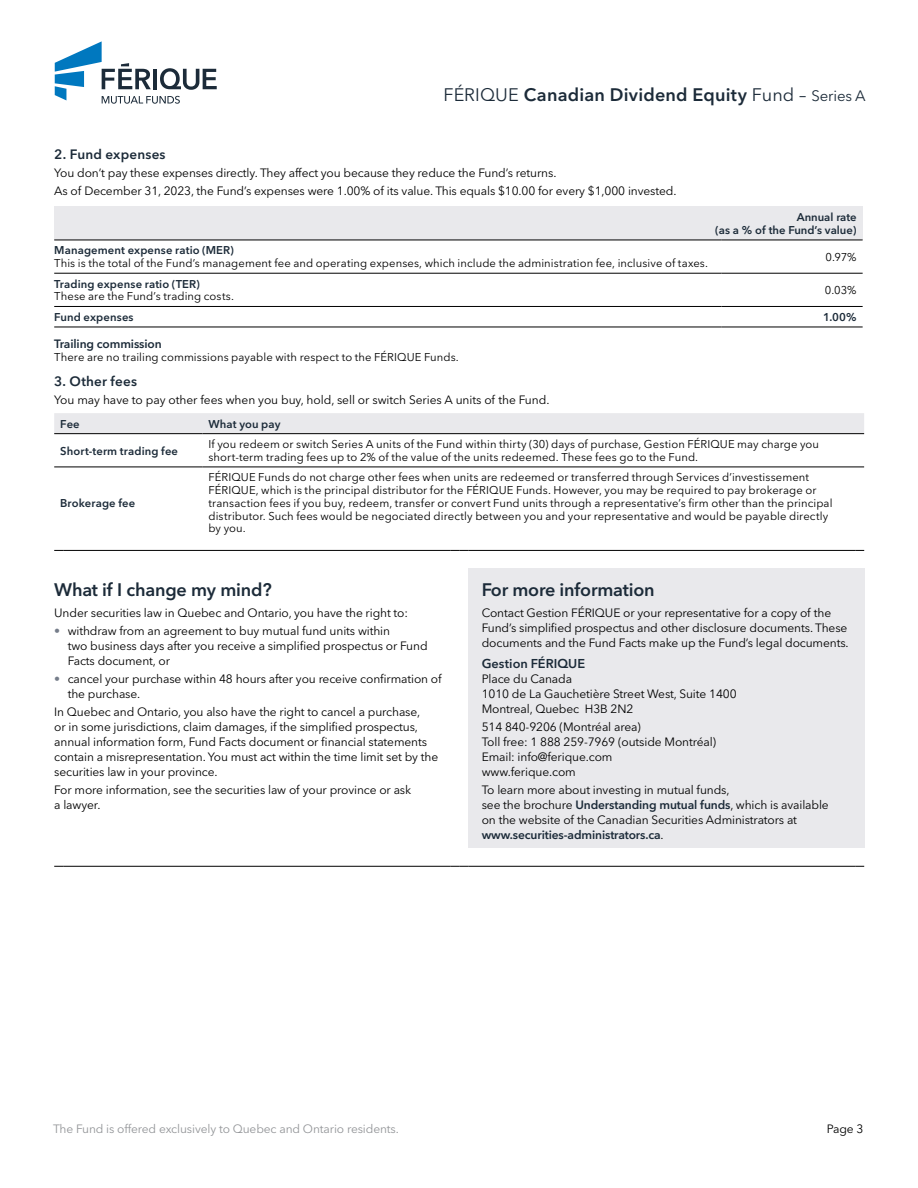
<style>
.page{position:relative;width:918px;height:1188px;background:#fff}
.page>*{position:absolute;margin:0;border:0;box-sizing:border-box;transform-origin:0 0}
.t1{font:600 18px "Avenir Next LT Pro";letter-spacing:.01em;color:#1c2b39}
.t2{font:600 18px "Avenir Next LT Pro";letter-spacing:-.01em;color:#1c2b39}
.t3{font:600 13.5px "Avenir Next LT Pro";letter-spacing:.015em;color:#1c2b39}
.t4{font:600 12.75px "Avenir Next LT Pro";letter-spacing:.005em;color:#1c2b39}
.t5{font:12px/15px "Avenir Next LT Pro";letter-spacing:-.01em;color:#000}
.t6{font:12px "Avenir Next LT Pro";letter-spacing:-.01em;color:#939598}
.t7{font:600 12px "Avenir Next LT Pro";letter-spacing:-.01em;color:#1c2b39}
.t8{font:11.25px/12.8px "Avenir Next LT Pro";letter-spacing:.01em;color:#000}
.t9{font:600 11.25px/12.8px "Avenir Next LT Pro";letter-spacing:.01em;color:#1c2b39;text-align:right}
.s1{font-weight:400}
.s2{font-weight:400;font-size:15px}
.s3{color:#757d8a}
.s4{font-weight:600;color:#1c2b39}
</style>
<div class="page">
<svg style="left:55px;top:41px;width:162px;height:63px"></svg>
<div style="left:468px;top:568px;width:396px;height:280px;background:#e9e9ec"></div>
<hr style="left:63px;top:550px;width:387px;height:1px;background:#000">
<svg style="left:450px;top:550px;width:18px;height:1px"></svg>
<hr style="left:468px;top:550px;width:387px;height:1px;background:#000">
<hr style="left:63px;top:866px;width:387px;height:1px;background:#000">
<svg style="left:450px;top:866px;width:18px;height:1px"></svg>
<hr style="left:468px;top:866px;width:387px;height:1px;background:#000">
<div style="left:54px;top:207px;width:809px;height:33px;background:#e9e9ec"></div>
<hr style="left:54px;top:240px;width:668px;height:1px;background:#000">
<hr style="left:722px;top:240px;width:141px;height:1px;background:#000">
<hr style="left:54px;top:273px;width:668px;height:1px;background:#000">
<hr style="left:722px;top:273px;width:141px;height:1px;background:#000">
<hr style="left:54px;top:306px;width:668px;height:1px;background:#000">
<hr style="left:722px;top:306px;width:141px;height:1px;background:#000">
<hr style="left:54px;top:327px;width:668px;height:1px;background:#000">
<hr style="left:722px;top:327px;width:141px;height:1px;background:#000">
<div style="left:54px;top:413px;width:810px;height:20px;background:#e9e9ec"></div>
<hr style="left:54px;top:433px;width:149px;height:1px;background:#000">
<hr style="left:203px;top:433px;width:661px;height:1px;background:#000">
<hr style="left:54px;top:467px;width:149px;height:1px;background:#000">
<hr style="left:203px;top:467px;width:661px;height:1px;background:#000">
<h1 class="t1" style="left:444px;top:84px;width:424px"><span class="s1">FÉRIQUE</span> Canadian Dividend Equity <span class="s1">Fund –</span> <span class="s2">Series A</span></h1>
<p class="t3" style="left:54px;top:146px;width:113px">2. Fund expenses</p>
<p class="t5" style="left:54px;top:164px;width:624px;line-height:18px">You don’t pay these expenses directly. They affect you because they reduce the Fund’s returns.<br>As of December 31, 2023, the Fund’s expenses were 1.00% of its value. This equals $10.00 for every $1,000 invested.</p>
<p class="t9" style="left:54px;top:244px;width:181px">Management expense ratio (MER)</p>
<p class="t8" style="left:54px;top:257px;width:655px">This is the total of the Fund’s management fee and operating expenses, which include the administration fee, inclusive of taxes.</p>
<p class="t9" style="left:54px;top:277px;width:147px">Trading expense ratio (TER)</p>
<p class="t8" style="left:54px;top:290px;width:181px">These are the Fund’s trading costs.</p>
<p class="t9" style="left:715px;top:211px;width:143px">Annual rate<br>(as a % of the Fund’s value)</p>
<p class="t8" style="left:826px;top:251px;width:33px">0.97%</p>
<p class="t8" style="left:825px;top:284px;width:33px">0.03%</p>
<p class="t9" style="left:54px;top:311px;width:81px">Fund expenses</p>
<p class="t9" style="left:823px;top:311px;width:35px">1.00%</p>
<p class="t7" style="left:54px;top:337px;width:109px">Trailing commission</p>
<p class="t8" style="left:54px;top:351px;width:406px">There are no trailing commissions payable with respect to the FÉRIQUE Funds.</p>
<p class="t3" style="left:54px;top:373px;width:84px">3. Other fees</p>
<p class="t5" style="left:54px;top:392px;width:497px">You may have to pay other fees when you buy, hold, sell or switch Series A units of the Fund.</p>
<p class="t9" style="left:60px;top:417px;width:21px">Fee</p>
<p class="t9" style="left:209px;top:417px;width:73px">What you pay</p>
<p class="t9" style="left:60px;top:444px;width:119px">Short-term trading fee</p>
<p class="t8" style="left:209px;top:438px;width:612px">If you redeem or switch Series A units of the Fund within thirty (30) days of purchase, Gestion FÉRIQUE may charge you short-term trading fees up to 2% of the value of the units redeemed. These fees go to the Fund.</p>
<p class="t9" style="left:60px;top:497px;width:77px">Brokerage fee</p>
<p class="t8" style="left:209px;top:471px;width:626px">FÉRIQUE Funds do not charge other fees when units are redeemed or transferred through Services d’investissement FÉRIQUE, which is the principal distributor for the FÉRIQUE Funds. However, you may be required to pay brokerage or transaction fees if you buy, redeem, transfer or convert Fund units through a representative’s firm other than the principal distributor. Such fees would be negociated directly between you and your representative and would be payable directly by you.</p>
<h1 class="t2" style="left:54px;top:578px;width:219px">What if I change my mind?</h1>
<p class="t5" style="left:54px;top:605px;width:355px">Under securities law in Quebec and Ontario, you have the right to:</p>
<p class="t5" style="left:68px;top:623px;width:361px;text-indent:-14px"><span class="s3">•</span> withdraw from an agreement to buy mutual fund units within<br>two business days after you receive a simplified prospectus or Fund<br>Facts document, or</p>
<p class="t5" style="left:68px;top:671px;width:375px;text-indent:-14px"><span class="s3">•</span> cancel your purchase within 48 hours after you receive confirmation of the purchase.</p>
<p class="t5" style="left:54px;top:704px;width:386px">In Quebec and Ontario, you also have the right to cancel a purchase,<br>or in some jurisdictions, claim damages, if the simplified prospectus, annual information form, Fund Facts document or financial statements contain a misrepresentation. You must act within the time limit set by the securities law in your province.</p>
<p class="t5" style="left:54px;top:782px;width:359px">For more information, see the securities law of your province or ask a lawyer.</p>
<h1 class="t2" style="left:482px;top:578px;width:174px">For more information</h1>
<p class="t5" style="left:482px;top:605px;width:368px">Contact Gestion FÉRIQUE or your representative for a copy of the<br>Fund’s simplified prospectus and other disclosure documents. These documents and the Fund Facts make up the Fund’s legal documents.</p>
<p class="t4" style="left:482px;top:656px;width:105px">Gestion FÉRIQUE</p>
<p class="t5" style="left:482px;top:672px;width:256px">Place du Canada<br>1010 de La Gauchetière Street West, Suite 1400<br>Montreal, Quebec H3B 2N2</p>
<p class="t5" style="left:482px;top:720px;width:236px">514 840-9206 (Montréal area)<br>Toll free: 1 888 259-7969 (outside Montréal)<br>Email: info@ferique.com<br>www.ferique.com</p>
<p class="t5" style="left:482px;top:783px;width:349px">To learn more about investing in mutual funds,<br>see the brochure <span class="s4">Understanding mutual funds</span>, which is available on the website of the Canadian Securities Administrators at <span class="s4">www.securities-administrators.ca</span>.</p>
<p class="t6" style="left:53px;top:1122px;width:347px">The Fund is offered exclusively to Quebec and Ontario residents.</p>
<p class="t5" style="left:827px;top:1122px;width:38px">Page 3</p>
</div>
